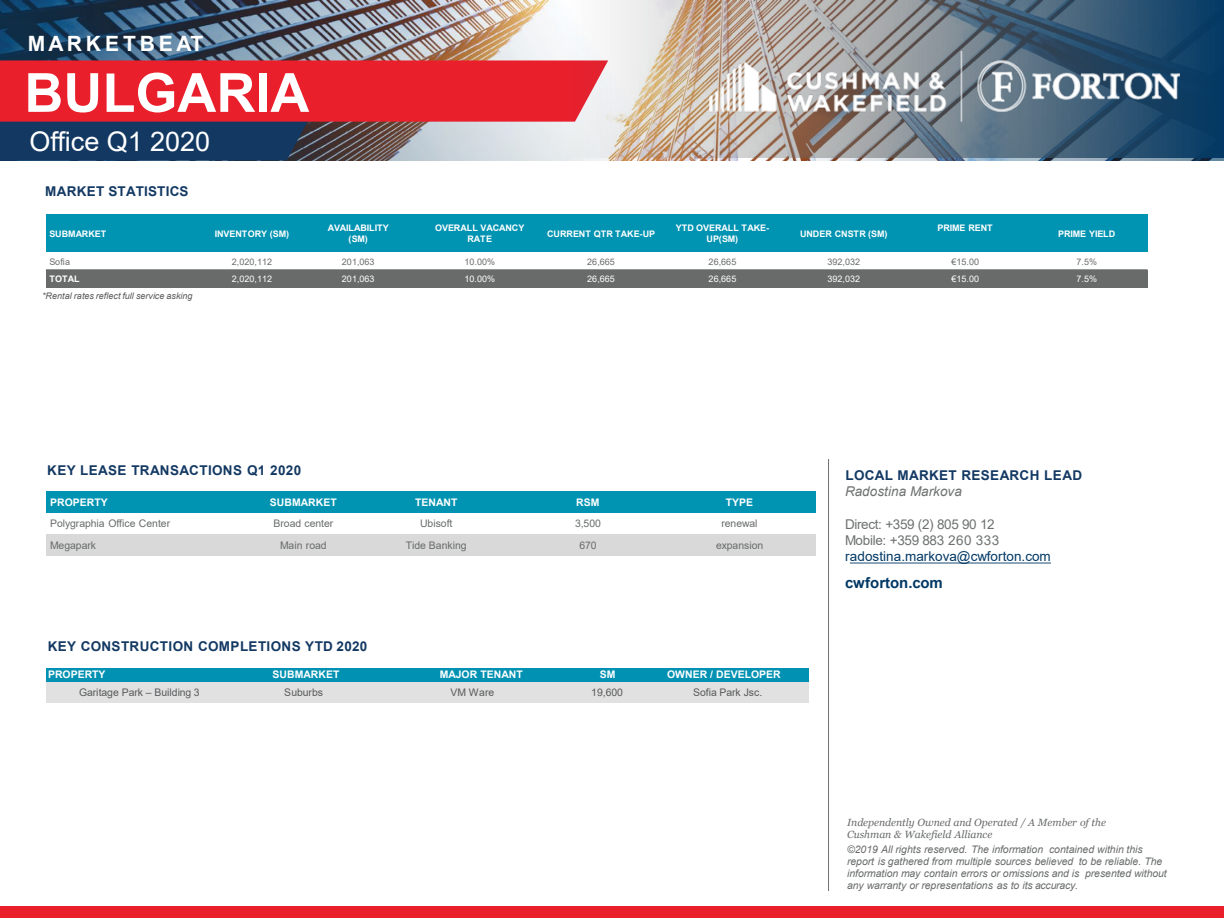
<style>
.page{position:relative;width:1224px;height:918px;background:#fff}
.page>*{position:absolute;margin:0;border:0;box-sizing:border-box;transform-origin:0 0}
.t1{font:700 54px "Arial";color:#fff}
.t2{font:27px "Arial";color:#fff}
.t3{font:700 21px "Arial";letter-spacing:.165em;color:#fff}
.t4{font:700 15px "Arial";color:#003865}
.t5{font:700 13.5px "Arial";letter-spacing:.025em;color:#133963}
.t6{font:13.5px/16.2px "Arial";color:#003865}
.t7{font:13.5px "Arial";letter-spacing:-.025em;color:#6f7171}
.t8{font:italic 13.5px "Arial";letter-spacing:.005em;color:#6f7171}
.t9{font:italic 10.5px/12px "Arial";letter-spacing:-.005em;color:#696b6b}
.t10{font:10.5px "Arial";letter-spacing:-.005em;color:#696b6b}
.t11{font:700 10.5px "Arial";color:#fff}
.t12{font:italic 10.5px/12px "Georgia";letter-spacing:-.005em;color:#696b6b}
.t13{font:10.5px "Arial";letter-spacing:-.005em;color:#58595b}
.t14{font:700 9px/10.8px "Arial";color:#fff;text-align:center}
.t15{font:9px "Arial";letter-spacing:.005em;color:#696b6b}
.t16{font:9px "Arial";letter-spacing:.005em;color:#fff}
.t17{font:italic 9px "Arial";color:#58595b}
.t18{font:700 9px "Arial";letter-spacing:-.02em;color:#fff}
.s1{color:#6f7171}
</style>
<div class="page">
<div style="left:0;top:907px;width:1224px;height:11px;background:#e91f2c"></div>
<svg style="left:0;top:158px;width:608px;height:3px;background:#65788d"></svg>
<img style="left:0;top:0;width:1224px;height:158px">
<img style="left:709px;top:51px;width:471px;height:71px">
<hr style="left:828px;top:459px;width:1px;height:432px;background:#6f7171">
<svg style="left:850px;top:563px;width:201px;height:1px"></svg>
<div style="left:46px;top:668px;width:185px;height:14px;background:#0091b3"></div>
<div style="left:231px;top:668px;width:144px;height:14px;background:#0091b3"></div>
<div style="left:375px;top:668px;width:192px;height:14px;background:#0091b3"></div>
<div style="left:567px;top:668px;width:78px;height:14px;background:#0091b3"></div>
<div style="left:645px;top:668px;width:164px;height:14px;background:#0091b3"></div>
<div style="left:46px;top:682px;width:185px;height:21px;background:#e1e1e1"></div>
<div style="left:231px;top:682px;width:144px;height:21px;background:#e1e1e1"></div>
<div style="left:375px;top:682px;width:192px;height:21px;background:#e1e1e1"></div>
<div style="left:567px;top:682px;width:78px;height:21px;background:#e1e1e1"></div>
<div style="left:645px;top:682px;width:164px;height:21px;background:#e1e1e1"></div>
<div style="left:46px;top:492px;width:200px;height:21px;background:#0093b2"></div>
<div style="left:246px;top:492px;width:114px;height:21px;background:#0093b2"></div>
<div style="left:360px;top:492px;width:152px;height:21px;background:#0093b2"></div>
<div style="left:512px;top:492px;width:152px;height:21px;background:#0093b2"></div>
<div style="left:664px;top:492px;width:151px;height:21px;background:#0093b2"></div>
<div style="left:46px;top:534px;width:200px;height:21px;background:#d9d9d9"></div>
<div style="left:246px;top:534px;width:114px;height:21px;background:#d9d9d9"></div>
<div style="left:360px;top:534px;width:152px;height:21px;background:#d9d9d9"></div>
<div style="left:512px;top:534px;width:152px;height:21px;background:#d9d9d9"></div>
<div style="left:664px;top:534px;width:151px;height:21px;background:#d9d9d9"></div>
<div style="left:46px;top:214px;width:160px;height:38px;background:#0093b2"></div>
<div style="left:206px;top:214px;width:92px;height:38px;background:#0093b2"></div>
<div style="left:298px;top:214px;width:121px;height:38px;background:#0093b2"></div>
<div style="left:419px;top:214px;width:121px;height:38px;background:#0093b2"></div>
<div style="left:540px;top:214px;width:122px;height:38px;background:#0093b2"></div>
<div style="left:662px;top:214px;width:121px;height:38px;background:#0093b2"></div>
<div style="left:783px;top:214px;width:122px;height:38px;background:#0093b2"></div>
<div style="left:905px;top:214px;width:121px;height:38px;background:#0093b2"></div>
<div style="left:1026px;top:214px;width:122px;height:38px;background:#0093b2"></div>
<div style="left:46px;top:270px;width:160px;height:18px;background:#696b6b"></div>
<div style="left:206px;top:270px;width:92px;height:18px;background:#696b6b"></div>
<div style="left:298px;top:270px;width:121px;height:18px;background:#696b6b"></div>
<div style="left:419px;top:270px;width:121px;height:18px;background:#696b6b"></div>
<div style="left:540px;top:270px;width:122px;height:18px;background:#696b6b"></div>
<div style="left:662px;top:270px;width:121px;height:18px;background:#696b6b"></div>
<div style="left:783px;top:270px;width:122px;height:18px;background:#696b6b"></div>
<div style="left:905px;top:270px;width:121px;height:18px;background:#696b6b"></div>
<div style="left:1026px;top:270px;width:122px;height:18px;background:#696b6b"></div>
<hr style="left:46px;top:269px;width:1101px;height:2px;background:#696b6b">
<h3 class="t3" style="left:28px;top:29px;width:177px">MARKETBEAT</h3>
<h1 class="t1" style="left:24px;top:55px;width:287px">BULGARIA</h1>
<h2 class="t2" style="left:29px;top:123px;width:182px">Office Q1 2020</h2>
<p class="t5" style="left:45px;top:182px;width:145px">MARKET STATISTICS</p>
<p class="t14" style="left:49px;top:228px;width:58px">SUBMARKET</p>
<p class="t14" style="left:215px;top:228px;width:76px">INVENTORY (SM)</p>
<p class="t18" style="left:328px;top:222px;width:63px">AVAILABILITY</p>
<p class="t14" style="left:349px;top:234px;width:21px">(SM)</p>
<p class="t14" style="left:435px;top:223px;width:91px">OVERALL VACANCY<br>RATE</p>
<p class="t14" style="left:547px;top:228px;width:110px">CURRENT QTR TAKE-UP</p>
<p class="t14" style="left:676px;top:223px;width:95px">YTD OVERALL TAKE-<br>UP(SM)</p>
<p class="t14" style="left:800px;top:228px;width:89px">UNDER CNSTR (SM)</p>
<p class="t14" style="left:937px;top:223px;width:57px">PRIME RENT</p>
<p class="t14" style="left:1058px;top:228px;width:59px">PRIME YIELD</p>
<p class="t15" style="left:49px;top:255px;width:22px">Sofia</p>
<p class="t15" style="left:232px;top:255px;width:42px">2,020,112</p>
<p class="t15" style="left:342px;top:255px;width:34px">201,063</p>
<p class="t15" style="left:464px;top:255px;width:32px">10.00%</p>
<p class="t15" style="left:587px;top:255px;width:29px">26,665</p>
<p class="t15" style="left:709px;top:255px;width:29px">26,665</p>
<p class="t15" style="left:828px;top:255px;width:34px">392,032</p>
<p class="t15" style="left:951px;top:255px;width:29px">€15.00</p>
<p class="t15" style="left:1076px;top:255px;width:22px">7.5%</p>
<p class="t14" style="left:49px;top:274px;width:32px">TOTAL</p>
<p class="t16" style="left:232px;top:273px;width:42px">2,020,112</p>
<p class="t16" style="left:342px;top:273px;width:34px">201,063</p>
<p class="t16" style="left:464px;top:273px;width:32px">10.00%</p>
<p class="t16" style="left:587px;top:273px;width:29px">26,665</p>
<p class="t16" style="left:709px;top:273px;width:29px">26,665</p>
<p class="t16" style="left:828px;top:273px;width:34px">392,032</p>
<p class="t16" style="left:951px;top:273px;width:29px">€15.00</p>
<p class="t16" style="left:1076px;top:273px;width:22px">7.5%</p>
<p class="t17" style="left:42px;top:290px;width:152px">*Rental rates reflect full service asking</p>
<p class="t5" style="left:47px;top:461px;width:256px">KEY LEASE TRANSACTIONS Q1 2020</p>
<p class="t11" style="left:50px;top:495px;width:59px">PROPERTY</p>
<p class="t11" style="left:270px;top:495px;width:68px">SUBMARKET</p>
<p class="t11" style="left:415px;top:495px;width:44px">TENANT</p>
<p class="t11" style="left:576px;top:495px;width:25px">RSM</p>
<p class="t11" style="left:726px;top:495px;width:29px">TYPE</p>
<p class="t10" style="left:50px;top:516px;width:121px">Polygraphia Office Center</p>
<p class="t10" style="left:274px;top:516px;width:61px">Broad center</p>
<p class="t10" style="left:420px;top:516px;width:34px">Ubisoft</p>
<p class="t10" style="left:575px;top:516px;width:27px">3,500</p>
<p class="t10" style="left:721px;top:516px;width:38px">renewal</p>
<p class="t10" style="left:50px;top:538px;width:47px">Megapark</p>
<p class="t10" style="left:280px;top:538px;width:48px">Main road</p>
<p class="t10" style="left:406px;top:538px;width:63px">Tide Banking</p>
<p class="t10" style="left:579px;top:538px;width:19px">670</p>
<p class="t10" style="left:716px;top:538px;width:49px">expansion</p>
<p class="t5" style="left:48px;top:637px;width:321px">KEY CONSTRUCTION COMPLETIONS YTD 2020</p>
<p class="t11" style="left:48px;top:667px;width:59px">PROPERTY</p>
<p class="t11" style="left:273px;top:667px;width:68px">SUBMARKET</p>
<p class="t11" style="left:440px;top:667px;width:85px">MAJOR TENANT</p>
<p class="t11" style="left:600px;top:667px;width:17px">SM</p>
<p class="t11" style="left:667px;top:667px;width:115px">OWNER / DEVELOPER</p>
<p class="t13" style="left:79px;top:685px;width:122px">Garitage Park – Building 3</p>
<p class="t13" style="left:284px;top:685px;width:40px">Suburbs</p>
<p class="t13" style="left:450px;top:685px;width:45px">VM Ware</p>
<p class="t13" style="left:591px;top:685px;width:33px">19,600</p>
<p class="t13" style="left:693px;top:685px;width:71px">Sofia Park Jsc.</p>
<p class="t5" style="left:845px;top:466px;width:238px">LOCAL MARKET RESEARCH LEAD</p>
<p class="t8" style="left:845px;top:483px;width:118px">Radostina Markova</p>
<p class="t7" style="left:845px;top:515px;width:151px">Direct: +359 (2) 805 90 12</p>
<p class="t6" style="left:845px;top:532px;width:207px"><span class="s1">Mobile: +359 883 260 333 </span>radostina.markova@cwforton.com</p>
<p class="t4" style="left:845px;top:572px;width:99px">cwforton.com</p>
<p class="t12" style="left:847px;top:816px;width:260px">Independently Owned and Operated / A Member of the<br>Cushman &amp; Wakefield Alliance</p>
<p class="t9" style="left:847px;top:843px;width:321px">©2019 All rights reserved. The information contained within this report is gathered from multiple sources believed to be reliable. The information may contain errors or omissions and is presented without any warranty or representations as to its accuracy.</p>
</div>
